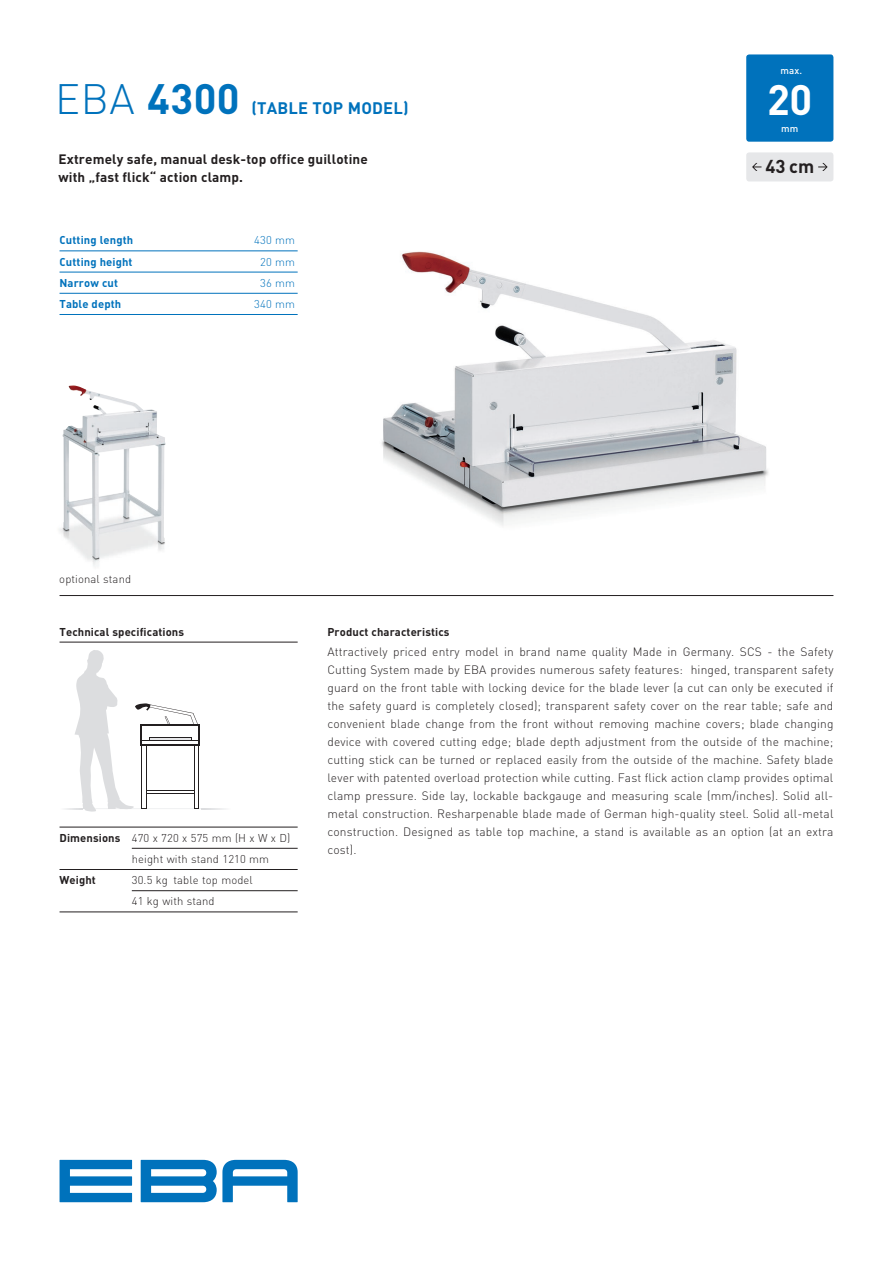
<style>
.page{position:relative;width:893px;height:1263px;background:#fff}
.page>*{position:absolute;margin:0;border:0;box-sizing:border-box;transform-origin:0 0}
.t1{font:700 42px "DIN";color:#0072bc}
.t2{font:700 42px "DIN";color:#fff}
.t3{font:700 18.45px "DIN";color:#231f20}
.t4{font:700 16.5px "DIN";letter-spacing:.01em;color:#0072bc}
.t5{font:700 13.5px/18px "DIN";letter-spacing:.01em;color:#231f20}
.t6{font:300 12px/18px "DIN";letter-spacing:.01em;color:#231f20;text-align:justify}
.t7{font:300 11.25px/21.1px "DIN";letter-spacing:.01em;color:#231f20}
.t8{font:700 11.25px "DIN";letter-spacing:.01em;color:#231f20}
.t9{font:700 11.25px "DIN";letter-spacing:.01em;color:#0072bc}
.t10{font:300 11.25px "DIN";letter-spacing:.01em;color:#0072bc}
.t11{font:500 9.75px "DIN";color:#fff}
.s1{font-weight:300}
.s2{font-weight:700}
</style>
<div class="page">
<svg style="left:60px;top:1160px;width:72px;height:42px"></svg>
<svg style="left:141px;top:1160px;width:157px;height:42px"></svg>
<hr style="left:60px;top:595px;width:773px;height:1px;background:#231f20">
<img style="left:59px;top:385px;width:107px;height:181px">
<img style="left:381px;top:251px;width:388px;height:275px">
<svg style="left:65px;top:650px;width:160px;height:162px"></svg>
<div style="left:746px;top:152px;width:87px;height:29px;background:#e6e7e9;border-radius:3px"></div>
<svg style="left:752px;top:163px;width:9px;height:8px"></svg>
<svg style="left:818px;top:163px;width:10px;height:8px"></svg>
<div style="left:746px;top:54px;width:87px;height:88px;background:#0072bc;border-radius:3px"></div>
<hr style="left:60px;top:642px;width:238px;height:1px;background:#231f20">
<hr style="left:60px;top:827px;width:238px;height:1px;background:#231f20">
<hr style="left:132px;top:848px;width:166px;height:1px;background:#231f20">
<hr style="left:60px;top:869px;width:238px;height:1px;background:#231f20">
<hr style="left:132px;top:890px;width:166px;height:1px;background:#231f20">
<hr style="left:60px;top:912px;width:238px;height:1px;background:#231f20">
<hr style="left:60px;top:251px;width:238px;height:1px;background:#0072bc">
<hr style="left:60px;top:272px;width:238px;height:1px;background:#0072bc">
<hr style="left:60px;top:293px;width:238px;height:1px;background:#0072bc">
<hr style="left:60px;top:314px;width:238px;height:1px;background:#0072bc">
<h1 class="t1" style="left:55px;top:72px;width:186px"><span class="s1">EBA</span> 4300</h1>
<h3 class="t4" style="left:251px;top:98px;width:159px">(table top model)</h3>
<p class="t5" style="left:58px;top:150px;width:311px">Extremely safe, manual desk-top office guillotine with „fast flick“ action clamp.</p>
<p class="t9" style="left:60px;top:233px;width:75px">Cutting length</p>
<p class="t10" style="left:254px;top:233px;width:42px">430 mm</p>
<p class="t9" style="left:60px;top:254px;width:75px">Cutting height</p>
<p class="t10" style="left:260px;top:255px;width:36px">20 mm</p>
<p class="t9" style="left:60px;top:275px;width:60px">Narrow cut</p>
<p class="t10" style="left:260px;top:276px;width:36px">36 mm</p>
<p class="t9" style="left:60px;top:296px;width:63px">Table depth</p>
<p class="t10" style="left:254px;top:297px;width:42px">340 mm</p>
<p class="t7" style="left:59px;top:569px;width:73px">optional stand</p>
<p class="t11" style="left:780px;top:65px;width:23px">max.</p>
<h1 class="t2" style="left:767px;top:72px;width:47px">20</h1>
<p class="t11" style="left:781px;top:122px;width:19px">mm</p>
<h2 class="t3" style="left:765px;top:154px;width:51px">43 cm</h2>
<p class="t8" style="left:60px;top:624px;width:126px">Technical specifications</p>
<p class="t8" style="left:327px;top:624px;width:124px">Product characteristics</p>
<p class="t6" style="left:327px;top:643px;width:508px">Attractively priced entry model in brand name quality Made in Germany. SCS - the Safety Cutting System made by EBA provides numerous safety features: hinged, transparent safety guard on the front table with locking device for the blade lever (a cut can only be executed if the safety guard is completely closed); transparent safety cover on the rear table; safe and convenient blade change from the front without removing machine covers; blade changing device with covered cutting edge; blade depth adjustment from the outside of the machine; cutting stick can be turned or replaced easily from the outside of the machine. Safety blade lever with patented overload protection while cutting. Fast flick action clamp provides optimal clamp pressure. Side lay, lockable backgauge and measuring scale (mm/inches). Solid all&shy;metal construction. Resharpenable blade made of German high-quality steel. Solid all-metal construction. Designed as table top machine, a stand is available as an option (at an extra cost).</p>
<p class="t7" style="left:132px;top:827px;width:160px;text-indent:-72px"><span class="s2">Dimensions</span> 470 x 720 x 575 mm (H x W x D) height with stand 1210 mm</p>
<p class="t8" style="left:60px;top:873px;width:38px">Weight</p>
<p class="t7" style="left:132px;top:869px;width:122px">30.5 kg table top model<br>41 kg with stand</p>
</div>
